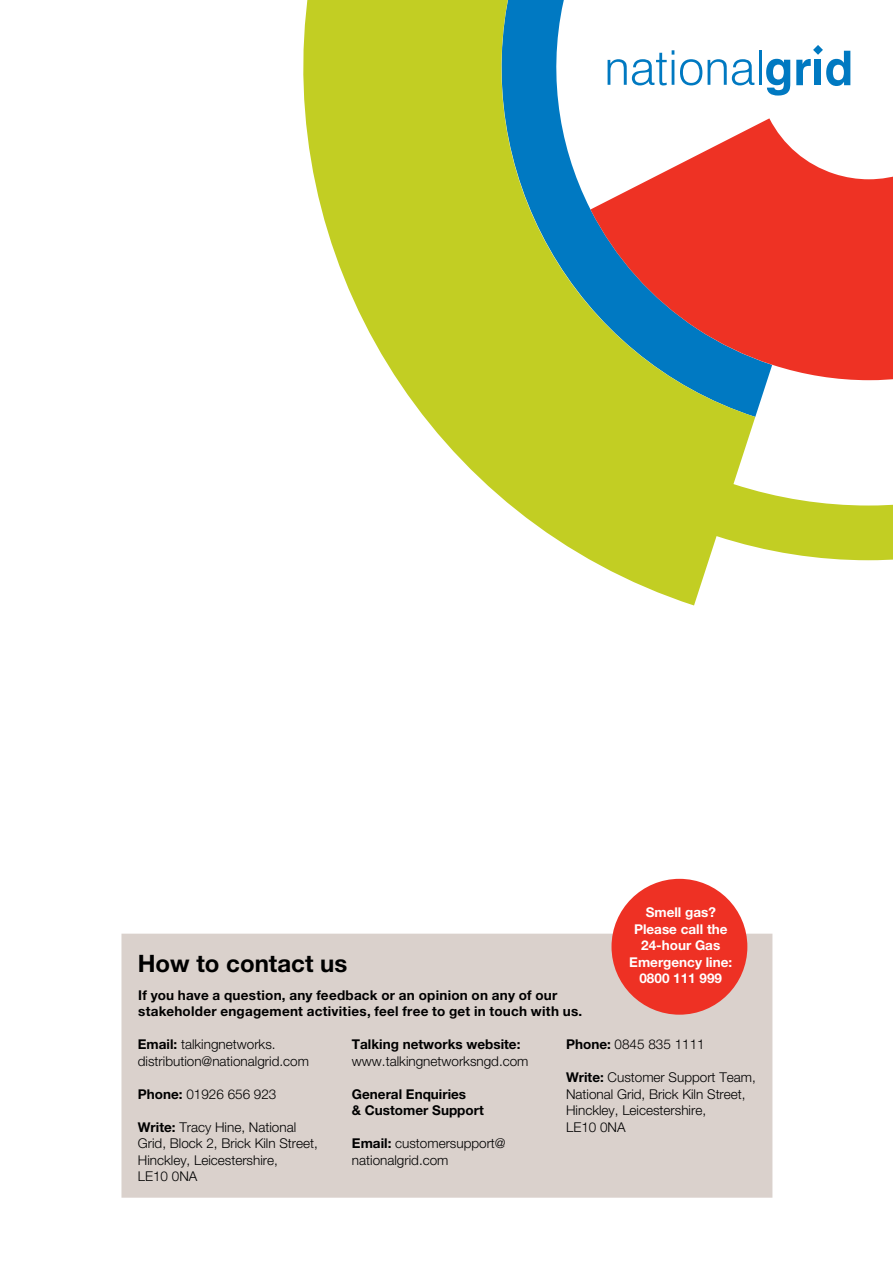
<style>
.page{position:relative;width:893px;height:1263px;background:#fff}
.page>*{position:absolute;margin:0;border:0;box-sizing:border-box;transform-origin:0 0}
.t1{font:700 24px "Helvetica Neue";color:#000}
.t2{font:300 13.5px/16.5px "Helvetica Neue";color:#000}
.t3{font:700 13.5px/16.5px "Helvetica Neue";letter-spacing:.015em;color:#000}
.t4{font:700 13.5px/16.5px "Helvetica Neue";color:#fff;text-align:center}
.s1{font-weight:700}
</style>
<div class="page">
<div style="left:121px;top:933px;width:651px;height:264px;background:#dad1cc"></div>
<div style="left:611px;top:879px;width:136px;height:135px;background:#ee3124;border-radius:50%"></div>
<svg style="left:303px;top:0;width:590px;height:605px"></svg>
<p class="t1" style="left:138px;top:948px;width:211px">How to contact us</p>
<p class="t3" style="left:138px;top:986px;width:446px">If you have a question, any feedback or an opinion on any of our stakeholder engagement activities, feel free to get in touch with us.</p>
<p class="t4" style="left:629px;top:904px;width:104px">Smell gas?<br>Please call the<br>24-hour Gas<br>Emergency line:<br>0800 111 999</p>
<p class="t2" style="left:138px;top:1036px;width:173px"><span class="s1">Email:</span> talkingnetworks. distribution@nationalgrid.com</p>
<p class="t2" style="left:138px;top:1085px;width:140px"><span class="s1">Phone:</span> 01926 656 923</p>
<p class="t2" style="left:138px;top:1118px;width:182px"><span class="s1">Write:</span> Tracy Hine, National<br>Grid, Block 2, Brick Kiln Street,<br>Hinckley, Leicestershire,<br>LE10 0NA</p>
<p class="t2" style="left:352px;top:1036px;width:178px"><span class="s1">Talking networks website: </span>www.talkingnetworksngd.com</p>
<p class="t3" style="left:352px;top:1085px;width:133px">General Enquiries<br>&amp; Customer Support</p>
<p class="t2" style="left:352px;top:1135px;width:155px"><span class="s1">Email:</span> customersupport@ nationalgrid.com</p>
<p class="t2" style="left:566px;top:1036px;width:140px"><span class="s1">Phone:</span> 0845 835 1111</p>
<p class="t2" style="left:566px;top:1069px;width:191px"><span class="s1">Write:</span> Customer Support Team,<br>National Grid, Brick Kiln Street,<br>Hinckley, Leicestershire,<br>LE10 0NA</p>
</div>
